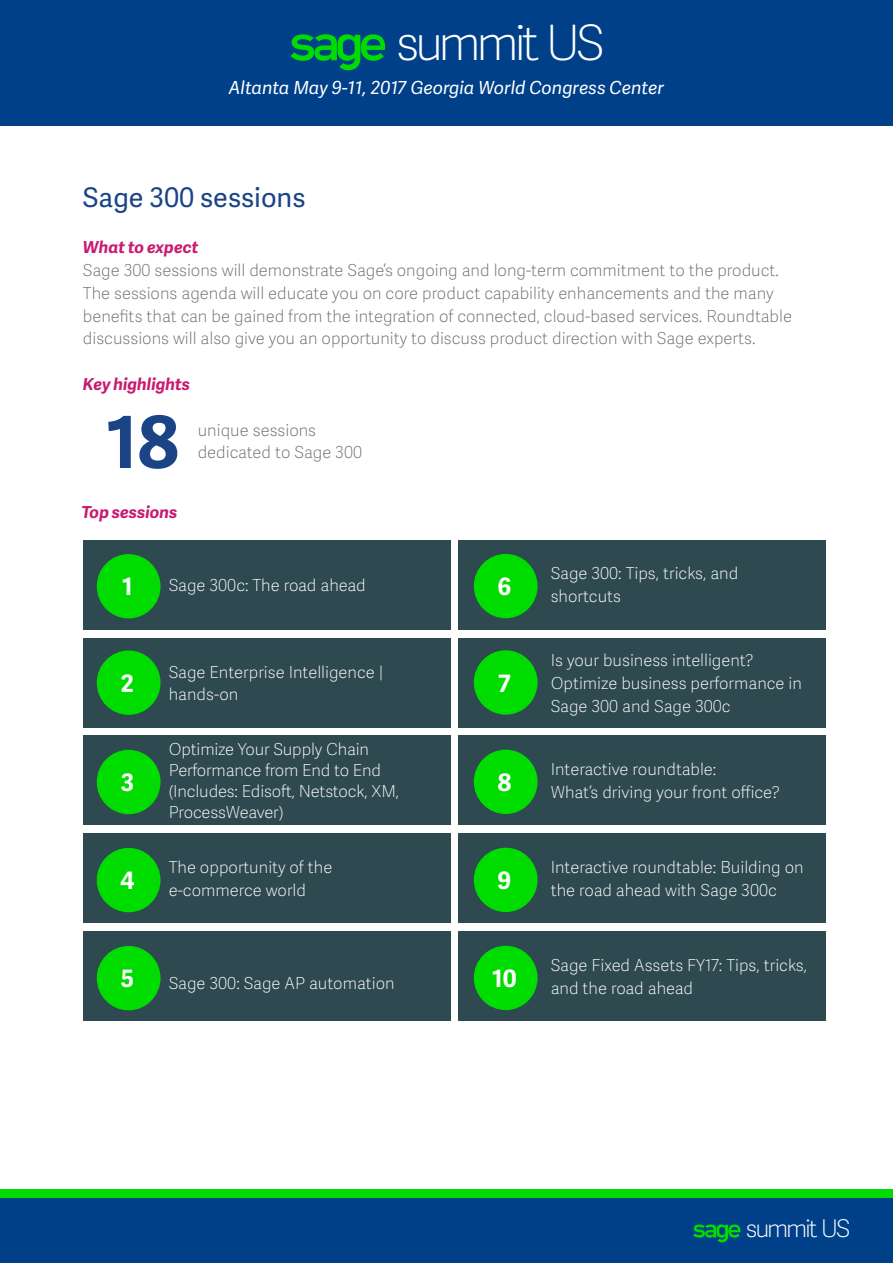
<style>
.page{position:relative;width:893px;height:1263px;background:#fff}
.page>*{position:absolute;margin:0;border:0;box-sizing:border-box;transform-origin:0 0}
.t1{font:700 72px "Adelle Sans SAGE";color:#1a4486}
.t2{font:48.75px "Adelle Sans SAGE Th";letter-spacing:-.09em;color:#fff}
.t3{font:27px "Adelle Sans SAGE";color:#1a4486}
.t4{font:24.45px "Adelle Sans SAGE Th";letter-spacing:-.09em;color:#fff}
.t5{font:700 24px "Adelle Sans SAGE";color:#fff}
.t6{font:italic 18px "Adelle Sans SAGE";color:#fff}
.body{font:16.5px/22.8px "Adelle Sans SAGE Th";color:#fff}
.body-2{font:16.5px/22.8px "Adelle Sans SAGE Th";color:#6c6d70}
.t7{font:italic 700 16.5px "Adelle Sans SAGE";color:#c91b71}
</style>
<div class="page">
<div style="left:0;top:1189px;width:893px;height:15px;background:#00dc00"></div>
<div style="left:0;top:1198px;width:893px;height:65px;background:#004089"></div>
<svg style="left:693px;top:1224px;width:48px;height:18px"></svg>
<div style="left:0;top:0;width:893px;height:126px;background:#004089"></div>
<svg style="left:291px;top:34px;width:95px;height:36px"></svg>
<div style="left:83px;top:540px;width:368px;height:89px;background:#2e4950"></div>
<div style="left:458px;top:540px;width:368px;height:89px;background:#2e4950"></div>
<div style="left:83px;top:638px;width:368px;height:89px;background:#2e4950"></div>
<div style="left:458px;top:638px;width:368px;height:89px;background:#2e4950"></div>
<div style="left:83px;top:735px;width:368px;height:90px;background:#2e4950"></div>
<div style="left:458px;top:735px;width:368px;height:90px;background:#2e4950"></div>
<div style="left:83px;top:833px;width:368px;height:90px;background:#2e4950"></div>
<div style="left:458px;top:833px;width:368px;height:90px;background:#2e4950"></div>
<div style="left:83px;top:931px;width:368px;height:90px;background:#2e4950"></div>
<div style="left:458px;top:931px;width:368px;height:90px;background:#2e4950"></div>
<div style="left:97px;top:554px;width:64px;height:64px;background:#00dc00;border-radius:50%"></div>
<div style="left:97px;top:650px;width:64px;height:65px;background:#00dc00;border-radius:50%"></div>
<div style="left:97px;top:750px;width:64px;height:64px;background:#00dc00;border-radius:50%"></div>
<div style="left:97px;top:848px;width:64px;height:64px;background:#00dc00;border-radius:50%"></div>
<div style="left:97px;top:946px;width:64px;height:64px;background:#00dc00;border-radius:50%"></div>
<div style="left:474px;top:554px;width:64px;height:64px;background:#00dc00;border-radius:50%"></div>
<div style="left:474px;top:650px;width:64px;height:65px;background:#00dc00;border-radius:50%"></div>
<div style="left:474px;top:750px;width:64px;height:64px;background:#00dc00;border-radius:50%"></div>
<div style="left:474px;top:848px;width:64px;height:64px;background:#00dc00;border-radius:50%"></div>
<div style="left:474px;top:946px;width:64px;height:64px;background:#00dc00;border-radius:50%"></div>
<h2 class="t2" style="left:396px;top:8px;width:210px">summit US</h2>
<p class="t6" style="left:229px;top:75px;width:436px">Altanta May 9-11, 2017 Georgia World Congress Center</p>
<p class="t3" style="left:83px;top:179px;width:224px">Sage 300 sessions</p>
<p class="t7" style="left:83px;top:236px;width:117px">What to expect</p>
<p class="body-2" style="left:83px;top:258px;width:710px">Sage 300 sessions will demonstrate Sage’s ongoing and long-term commitment to the product.<br>The sessions agenda will educate you on core product capability enhancements and the many benefits that can be gained from the integration of connected, cloud-based services. Roundtable discussions will also give you an opportunity to discuss product direction with Sage experts.</p>
<p class="t7" style="left:83px;top:372px;width:109px">Key highlights</p>
<p class="t1" style="left:106px;top:390px;width:74px">18</p>
<p class="body-2" style="left:198px;top:418px;width:166px">unique sessions dedicated to Sage 300</p>
<p class="t7" style="left:82px;top:501px;width:97px">Top sessions</p>
<p class="t5" style="left:122px;top:569px;width:12px">1</p>
<p class="body" style="left:169px;top:573px;width:199px">Sage 300c: The road ahead</p>
<p class="t5" style="left:498px;top:569px;width:15px">6</p>
<p class="body" style="left:551px;top:562px;width:189px">Sage 300: Tips, tricks, and shortcuts</p>
<p class="t5" style="left:121px;top:666px;width:15px">2</p>
<p class="body" style="left:169px;top:660px;width:216px">Sage Enterprise Intelligence | hands-on</p>
<p class="t5" style="left:498px;top:665px;width:14px">7</p>
<p class="body" style="left:551px;top:648px;width:253px">Is your business intelligent?<br>Optimize business performance in<br>Sage 300 and Sage 300c</p>
<p class="t5" style="left:121px;top:765px;width:15px">3</p>
<p class="body" style="left:169px;top:738px;width:232px;line-height:21px">Optimize Your Supply Chain<br>Performance from End to End (Includes: Edisoft, Netstock, XM,<br>ProcessWeaver)</p>
<p class="t5" style="left:498px;top:765px;width:15px">8</p>
<p class="body" style="left:551px;top:757px;width:231px">Interactive roundtable:<br>What’s driving your front office?</p>
<p class="t5" style="left:120px;top:863px;width:16px">4</p>
<p class="body" style="left:169px;top:855px;width:165px">The opportunity of the e-commerce world</p>
<p class="t5" style="left:498px;top:863px;width:15px">9</p>
<p class="body" style="left:551px;top:855px;width:255px">Interactive roundtable: Building on the road ahead with Sage 300c</p>
<p class="t5" style="left:121px;top:961px;width:15px">5</p>
<p class="body" style="left:169px;top:971px;width:227px">Sage 300: Sage AP automation</p>
<p class="t5" style="left:492px;top:961px;width:26px">10</p>
<p class="body" style="left:551px;top:953px;width:258px">Sage Fixed Assets FY17: Tips, tricks, and the road ahead</p>
<h3 class="t4" style="left:746px;top:1211px;width:106px">summit US</h3>
</div>
